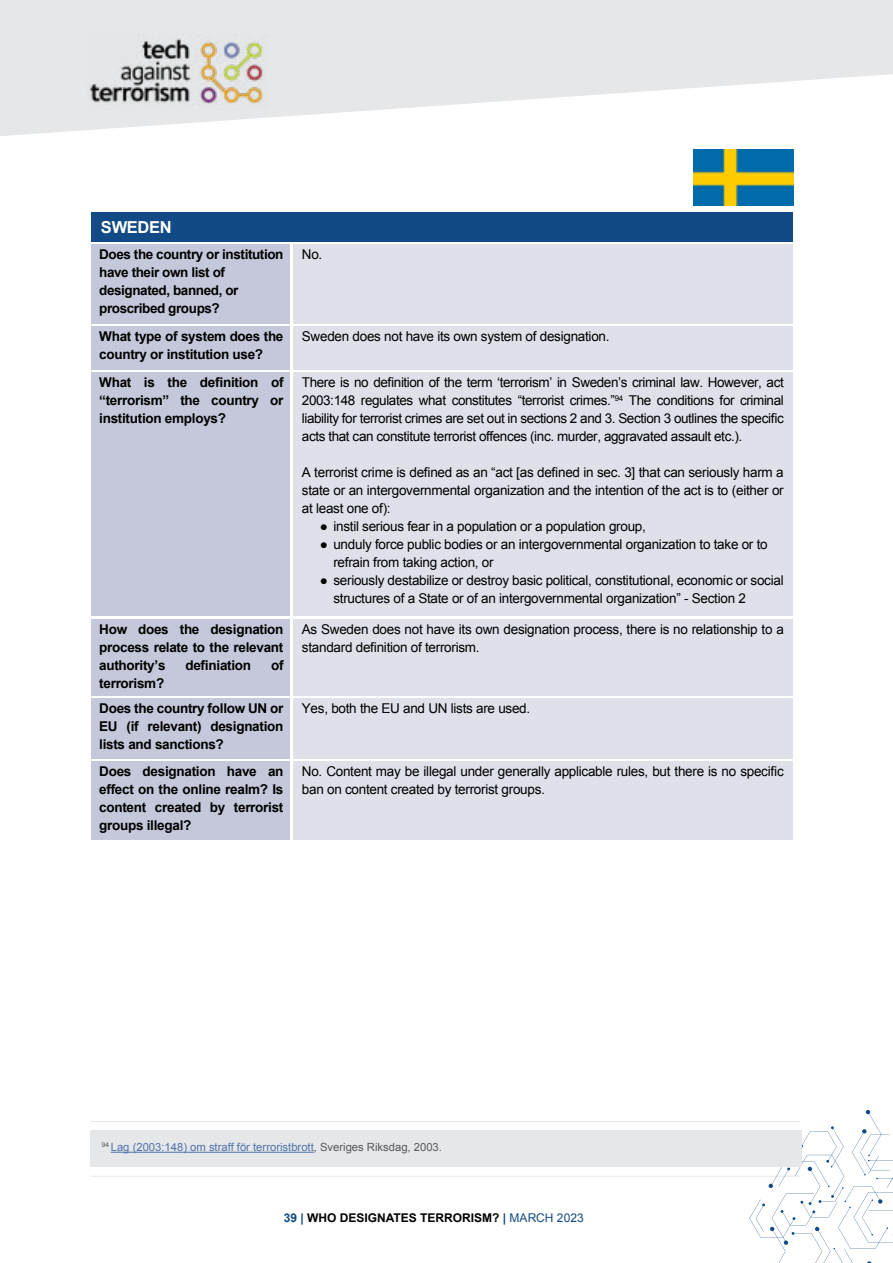
<style>
.page{position:relative;width:893px;height:1263px;background:#fff}
.page>*{position:absolute;margin:0;border:0;box-sizing:border-box;transform-origin:0 0}
.t1{font:700 16.5px "Arial";letter-spacing:-.02em;color:#fff}
.t2{font:13.5px/18px "Arial";letter-spacing:-.02em;color:#000}
.t3{font:700 13.5px/18px "Arial";letter-spacing:-.02em;color:#000}
.t4{font:700 12px "Arial";color:#000}
.t5{font:11.25px "Arial";color:#4f73ad}
.s1{color:#58595b}
.s2{color:#114a84}
.s3{font-weight:400;color:#114a84}
</style>
<div class="page">
<svg style="left:749px;top:1110px;width:144px;height:153px"></svg>
<div style="left:91px;top:1130px;width:711px;height:37px;background:#e6e7e8"></div>
<hr style="left:111px;top:1152px;width:203px;height:1px;background:#4f73ad">
<hr style="left:91px;top:1176px;width:709px;height:1px;background:#000">
<hr style="left:91px;top:1121px;width:709px;height:1px;background:#000">
<svg style="left:0;top:0;width:893px;height:136px;fill:#e6e7e8"></svg>
<img style="left:88px;top:35px;width:179px;height:75px">
<div style="left:91px;top:244px;width:199px;height:79px;background:#c5c8da"></div>
<div style="left:293px;top:244px;width:500px;height:79px;background:#dfe0ea"></div>
<div style="left:91px;top:326px;width:199px;height:43px;background:#c5c8da"></div>
<div style="left:293px;top:326px;width:500px;height:43px;background:#dfe0ea"></div>
<img style="left:693px;top:150px;width:100px;height:56px">
<div style="left:91px;top:213px;width:702px;height:29px;background:#114a84"></div>
<div style="left:91px;top:372px;width:199px;height:244px;background:#c5c8da"></div>
<div style="left:293px;top:372px;width:500px;height:244px;background:#dfe0ea"></div>
<div style="left:91px;top:619px;width:199px;height:76px;background:#c5c8da"></div>
<div style="left:293px;top:619px;width:500px;height:76px;background:#dfe0ea"></div>
<div style="left:91px;top:698px;width:199px;height:60px;background:#c5c8da"></div>
<div style="left:293px;top:698px;width:500px;height:60px;background:#dfe0ea"></div>
<div style="left:91px;top:761px;width:199px;height:79px;background:#c5c8da"></div>
<div style="left:293px;top:761px;width:500px;height:79px;background:#dfe0ea"></div>
<p class="t1" style="left:101px;top:216px;width:72px">SWEDEN</p>
<p class="t3" style="left:99px;top:245px;width:186px">Does the country or institution</p>
<p class="t2" style="left:302px;top:245px;width:22px">No.</p>
<p class="t3" style="left:99px;top:263px;width:141px">have their own list of designated, banned, or proscribed groups?</p>
<p class="t3" style="left:99px;top:328px;width:186px">What type of system does the</p>
<p class="t2" style="left:302px;top:327px;width:309px">Sweden does not have its own system of designation.</p>
<p class="t3" style="left:99px;top:346px;width:165px">country or institution use?</p>
<p class="t3" style="left:99px;top:374px;width:186px;text-align:justify">What is the definition of “terrorism” the country or institution employs?</p>
<p class="t3" style="left:99px;top:621px;width:186px;text-align:justify">How does the designation process relate to the relevant authority’s</p>
<p class="t3" style="left:185px;top:657px;width:67px">definiation</p>
<p class="t3" style="left:271px;top:657px;width:14px">of</p>
<p class="t3" style="left:99px;top:671px;width:186px;line-height:25px">terrorism?<br>Does the country follow UN or</p>
<p class="t3" style="left:99px;top:718px;width:186px">EU (if relevant) designation lists and sanctions?</p>
<p class="t3" style="left:99px;top:763px;width:186px;text-align:justify">Does designation have an effect on the online realm? Is content created by terrorist groups illegal?</p>
<p class="t2" style="left:302px;top:374px;width:483px;text-align:justify">There is no definition of the term ‘terrorism’ in Sweden’s criminal law. However, act 2003:148 regulates what constitutes “terrorist crimes.”<sup>94</sup> The conditions for criminal liability for terrorist crimes are set out in sections 2 and 3. Section 3 outlines the specific acts that can constitute terrorist offences (inc. murder, aggravated assault etc.).</p>
<p class="t2" style="left:302px;top:464px;width:483px;text-align:justify">A terrorist crime is defined as an “act [as defined in sec. 3] that can seriously harm a state or an intergovernmental organization and the intention of the act is to (either or at least one of):</p>
<p class="t2" style="left:320px;top:518px;width:328px">● instil serious fear in a population or a population group,</p>
<p class="t2" style="left:333px;top:536px;width:436px;text-indent:-14px">● unduly force public bodies or an intergovernmental organization to take or to refrain from taking action, or</p>
<p class="t2" style="left:333px;top:572px;width:452px;text-indent:-14px">● seriously destabilize or destroy basic political, constitutional, economic or social structures of a State or of an intergovernmental organization” - Section 2</p>
<p class="t2" style="left:302px;top:620px;width:483px">As Sweden does not have its own designation process, there is no relationship to a standard definition of terrorism.</p>
<p class="t2" style="left:302px;top:699px;width:230px">Yes, both the EU and UN lists are used.</p>
<p class="t2" style="left:302px;top:763px;width:483px">No. Content may be illegal under generally applicable rules, but there is no specific ban on content created by terrorist groups.</p>
<p class="t5" style="left:102px;top:1140px;width:342px"><sup>94</sup> Lag (2003:148) om straff för terroristbrott<span class="s1">, Sveriges Riksdag, 2003.</span></p>
<p class="t4" style="left:284px;top:1209px;width:301px"><span class="s2">39 |</span> WHO DESIGNATES TERRORISM? <span class="s2">|</span> <span class="s3">MARCH 2023</span></p>
</div>
